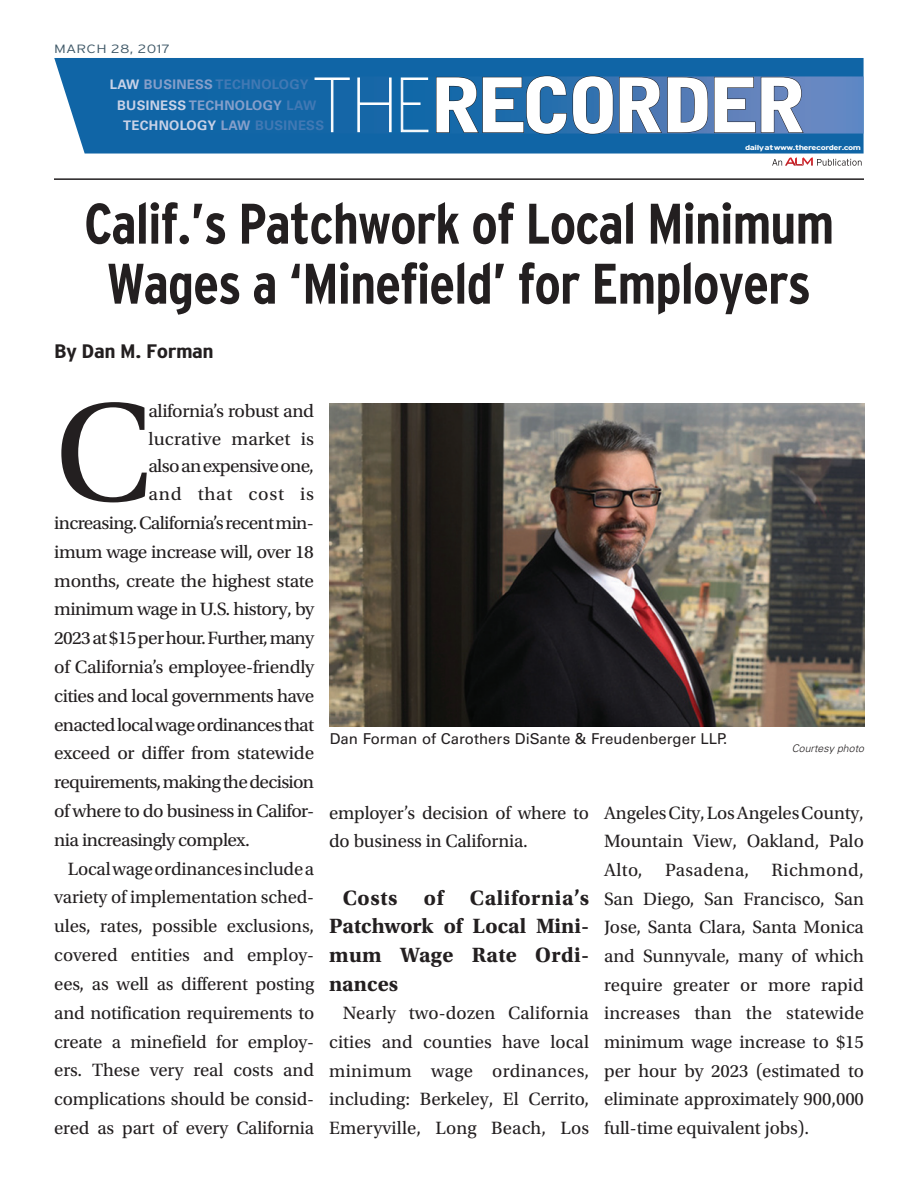
<style>
.page{position:relative;width:918px;height:1188px;background:#fff}
.page>*{position:absolute;margin:0;border:0;box-sizing:border-box;transform-origin:0 0}
.t1{font:146.25px "Utopia Std";color:#231f20}
.t2{font:900 74.85px "Bell Gothic Std";letter-spacing:-.08em;color:#fff;scale:1.05 1}
.t3{font:700 condensed 57px/60px "Interstate";letter-spacing:-.02em;color:#231f20;text-align:center}
.t4{font:700 21.75px/28.7px "Utopia Std";letter-spacing:.01em;color:#231f20;text-align:justify}
.t5{font:700 condensed 19.5px "Interstate";letter-spacing:-.02em;color:#231f20;scale:1.25 1}
.t6{font:18.75px/28.7px "Utopia Std";letter-spacing:-.01em;color:#231f20;text-align:justify}
.t7{font:18.75px "Utopia Std";letter-spacing:-.035em;color:#231f20}
.t8{font:18.75px "Utopia Std";letter-spacing:-.03em;color:#231f20}
.t9{font:18.75px "Utopia Std";letter-spacing:-.04em;color:#231f20}
.t10{font:18.75px "Utopia Std";letter-spacing:.01em;color:#231f20}
.t11{font:18.75px "Utopia Std";letter-spacing:.035em;color:#231f20}
.t12{font:15px "Univers LT Std";color:#231f20}
.t13{font:700 13.2px "Univers LT Std";letter-spacing:.02em;color:#4279b4}
.t14{font:700 13.2px "Univers LT Std";letter-spacing:.02em;color:#869fca}
.t15{font:700 13.2px "Univers LT Std";letter-spacing:.02em;color:#c9d2e7}
.t16{font:300 12px "Interstate";letter-spacing:.02em;color:#405968;scale:1.25 1}
.t17{font:italic 300 10.5px "Univers LT Std";color:#231f20}
.t18{font:700 7.2px "Interstate";letter-spacing:-.05em;color:#fff;scale:1.29 1}
.s1{color:#c9d2e7}
.s2{color:#869fca}
.s3{color:#4279b4}
</style>
<div class="page">
<div style="left:54px;top:58px;width:810px;height:96px;background:#1065a6"></div>
<svg style="left:772px;top:157px;width:90px;height:9px"></svg>
<svg style="left:107px;top:76px;width:757px;height:58px;background:#246dac"></svg>
<svg style="left:436px;top:75px;width:272px;height:60px;background:#2d679e"></svg>
<svg style="left:714px;top:77px;width:90px;height:56px;background:#5c78ab"></svg>
<svg style="left:314px;top:77px;width:115px;height:55px;background:#337bb3"></svg>
<hr style="left:54px;top:178px;width:810px;height:2px;background:#231f20">
<img style="left:330px;top:404px;width:534px;height:322px">
<p class="t16" style="left:54px;top:42px;width:94px">MARCH 28, 2017</p>
<p class="t13" style="left:110px;top:77px;width:200px"><span class="s1">LAW</span> <span class="s2">BUSINESS</span> TECHNOLOGY</p>
<p class="t14" style="left:117px;top:97px;width:200px"><span class="s1">BUSINESS</span> TECHNOLOGY <span class="s3">LAW</span></p>
<p class="t15" style="left:123px;top:118px;width:202px">TECHNOLOGY <span class="s2">LAW</span> <span class="s3">BUSINESS</span></p>
<h2 class="t2" style="left:430px;top:62px;width:361px">RECORDER</h2>
<p class="t18" style="left:745px;top:143px;width:91px">daily at www.therecorder.com</p>
<h3 class="t3" style="left:84px;top:193px;width:752px">Calif.’s Patchwork of Local Minimum<br>Wages a ‘Minefield’ for Employers</h3>
<p class="t5" style="left:54px;top:340px;width:129px">By Dan M. Forman</p>
<h1 class="t1" style="left:54px;top:374px;width:100px">C</h1>
<p class="t6" style="left:148px;top:397px;width:167px">alifornia’s robust and</p>
<p class="t10" style="left:148px;top:428px;width:167px">lucrative market is</p>
<p class="t7" style="left:148px;top:456px;width:167px">also an expensive one,</p>
<p class="t11" style="left:148px;top:484px;width:167px">and that cost is</p>
<p class="t7" style="left:54px;top:513px;width:261px">increasing. California’s recent min-</p>
<p class="t6" style="left:54px;top:538px;width:261px">imum wage increase will, over 18</p>
<p class="t6" style="left:54px;top:566px;width:261px">months, create the highest state</p>
<p class="t8" style="left:54px;top:599px;width:261px">minimum wage in U.S. history, by</p>
<p class="t7" style="left:54px;top:628px;width:261px">2023 at $15 per hour. Further, many</p>
<p class="t6" style="left:54px;top:653px;width:262px">of California’s employee-friendly</p>
<p class="t8" style="left:54px;top:686px;width:261px">cities and local governments have</p>
<p class="t9" style="left:54px;top:714px;width:261px">enacted local wage ordinances that</p>
<p class="t6" style="left:54px;top:739px;width:261px">exceed or differ from statewide</p>
<p class="t7" style="left:54px;top:772px;width:261px">requirements, making the decision</p>
<p class="t8" style="left:54px;top:801px;width:261px">of where to do business in Califor-</p>
<p class="t8" style="left:54px;top:830px;width:197px">nia increasingly complex.</p>
<p class="t6" style="left:68px;top:855px;width:248px">Local wage ordinances include a</p>
<p class="t6" style="left:54px;top:883px;width:261px">variety of implementation sched-</p>
<p class="t6" style="left:54px;top:912px;width:261px">ules, rates, possible exclusions,</p>
<p class="t6" style="left:54px;top:941px;width:261px">covered entities and employ-</p>
<p class="t6" style="left:54px;top:970px;width:261px">ees, as well as different posting</p>
<p class="t6" style="left:54px;top:999px;width:261px">and notification requirements to</p>
<p class="t6" style="left:54px;top:1028px;width:261px">create a minefield for employ-</p>
<p class="t6" style="left:54px;top:1056px;width:261px">ers. These very real costs and</p>
<p class="t6" style="left:54px;top:1085px;width:261px">complications should be consid-</p>
<p class="t6" style="left:54px;top:1114px;width:261px">ered as part of every California</p>
<p class="t12" style="left:330px;top:730px;width:399px">Dan Forman of Carothers DiSante &amp; Freudenberger LLP.</p>
<p class="t17" style="left:792px;top:742px;width:74px">Courtesy photo</p>
<p class="t6" style="left:329px;top:799px;width:261px">employer’s decision of where to do business in California.</p>
<p class="t4" style="left:329px;top:884px;width:261px;text-indent:14px">Costs of California’s Patchwork of Local Mini&shy;mum Wage Rate Ordi&shy;nances</p>
<p class="t6" style="left:329px;top:999px;width:261px;text-indent:14px">Nearly two-dozen California cities and counties have local minimum wage ordinances, including: Berkeley, El Cerrito, Emeryville, Long Beach, Los</p>
<p class="t6" style="left:604px;top:799px;width:262px">Angeles City, Los Angeles County, Mountain View, Oakland, Palo Alto, Pasadena, Richmond, San Diego, San Francisco, San Jose, Santa Clara, Santa Monica and Sunnyvale, many of which require greater or more rapid increases than the statewide minimum wage increase to $15 per hour by 2023 (estimated to eliminate approximately 900,000 full-time equivalent jobs).</p>
</div>
